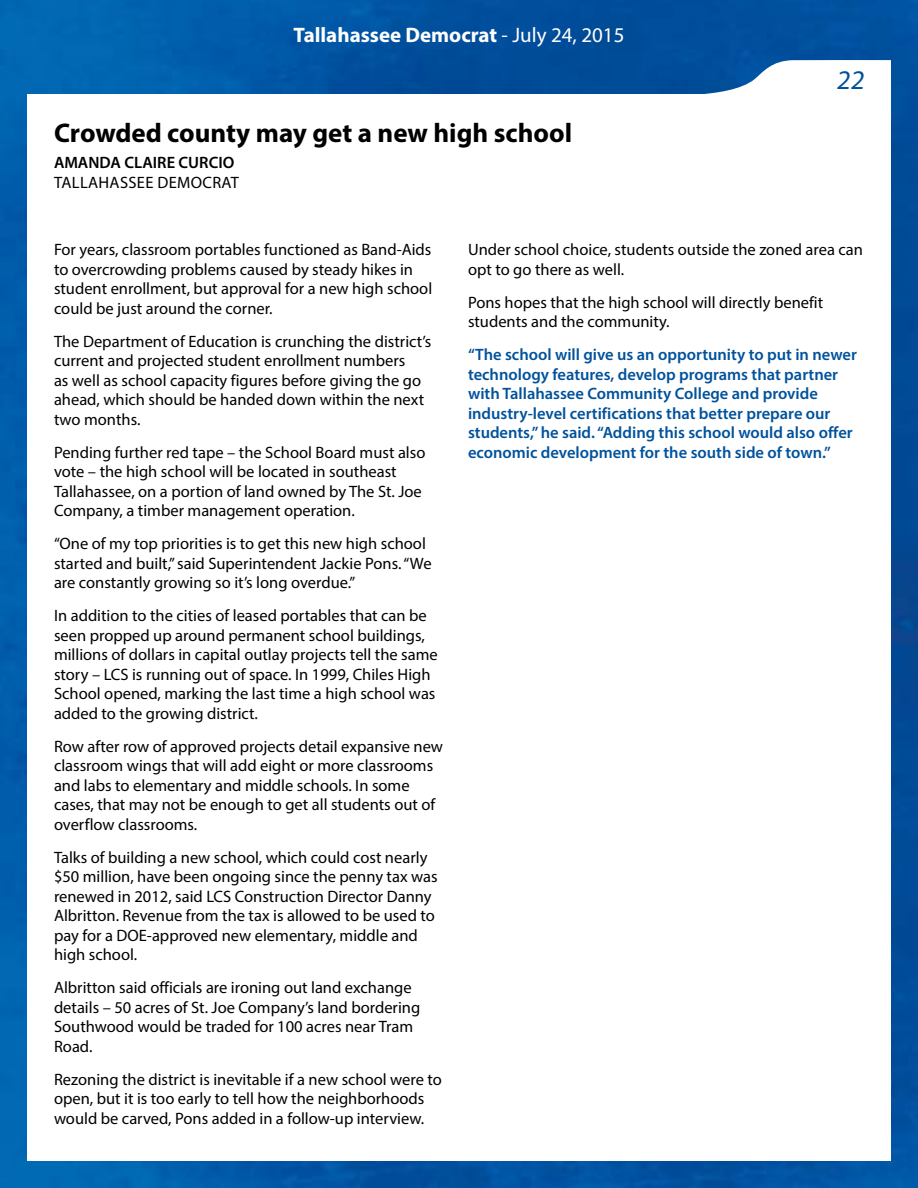
<style>
.page{position:relative;width:918px;height:1188px;background:#fff}
.page>*{position:absolute;margin:0;border:0;box-sizing:border-box;transform-origin:0 0}
.t1{font:700 27px "Myriad Pro";color:#000}
.t2{font:27px "Myriad Pro";color:#00529c}
.t3{font:700 21px "Myriad Pro";color:#fff}
.t4{font:16.5px/19.5px "Myriad Pro";color:#000}
.t5{font:600 16.5px/19.5px "Myriad Pro";color:#00529c}
.t6{font:16.5px "Myriad Pro";letter-spacing:.02em;color:#000}
.t7{font:600 16.5px "Myriad Pro";color:#000}
.s1{font-weight:400}
</style>
<div class="page">
<img style="left:0;top:0;width:918px;height:1188px">
<div style="left:27px;top:94px;width:864px;height:1067px;background:#fff"></div>
<svg style="left:626px;top:60px;width:265px;height:34px"></svg>
<p class="t3" style="left:294px;top:22px;width:332px">Tallahassee Democrat <span class="s1">- July 24, 2015</span></p>
<h1 class="t1" style="left:54px;top:115px;width:520px">Crowded county may get a new high school</h1>
<p class="t7" style="left:54px;top:152px;width:182px">AMANDA CLAIRE CURCIO</p>
<p class="t6" style="left:54px;top:172px;width:186px">TALLAHASSEE DEMOCRAT</p>
<h1 class="t2" style="left:836px;top:64px;width:33px">22</h1>
<p class="t4" style="left:54px;top:240px;width:380px">For years, classroom portables functioned as Band-Aids to overcrowding problems caused by steady hikes in student enrollment, but approval for a new high school could be just around the corner.</p>
<p class="t4" style="left:54px;top:331px;width:379px">The Department of Education is crunching the district’s current and projected student enrollment numbers<br>as well as school capacity figures before giving the go ahead, which should be handed down within the next two months.</p>
<p class="t4" style="left:54px;top:442px;width:373px">Pending further red tape – the School Board must also vote – the high school will be located in southeast Tallahassee, on a portion of land owned by The St. Joe Company, a timber management operation.</p>
<p class="t4" style="left:54px;top:534px;width:379px">“One of my top priorities is to get this new high school started and built,” said Superintendent Jackie Pons. “We are constantly growing so it’s long overdue.”</p>
<p class="t4" style="left:54px;top:606px;width:385px">In addition to the cities of leased portables that can be seen propped up around permanent school buildings, millions of dollars in capital outlay projects tell the same story – LCS is running out of space. In 1999, Chiles High School opened, marking the last time a high school was added to the growing district.</p>
<p class="t4" style="left:54px;top:736px;width:391px">Row after row of approved projects detail expansive new classroom wings that will add eight or more classrooms and labs to elementary and middle schools. In some cases, that may not be enough to get all students out of overflow classrooms.</p>
<p class="t4" style="left:54px;top:847px;width:385px">Talks of building a new school, which could cost nearly $50 million, have been ongoing since the penny tax was renewed in 2012, said LCS Construction Director Danny Albritton. Revenue from the tax is allowed to be used to pay for a DOE-approved new elementary, middle and high school.</p>
<p class="t4" style="left:54px;top:978px;width:368px">Albritton said officials are ironing out land exchange details – 50 acres of St. Joe Company’s land bordering Southwood would be traded for 100 acres near Tram Road.</p>
<p class="t4" style="left:54px;top:1069px;width:389px">Rezoning the district is inevitable if a new school were to open, but it is too early to tell how the neighborhoods would be carved, Pons added in a follow-up interview.</p>
<p class="t4" style="left:468px;top:240px;width:396px">Under school choice, students outside the zoned area can opt to go there as well.</p>
<p class="t4" style="left:468px;top:292px;width:357px">Pons hopes that the high school will directly benefit students and the community.</p>
<p class="t5" style="left:468px;top:345px;width:390px">“The school will give us an opportunity to put in newer technology features, develop programs that partner with Tallahassee Community College and provide industry-level certifications that better prepare our students,” he said. “Adding this school would also offer economic development for the south side of town.”</p>
</div>
